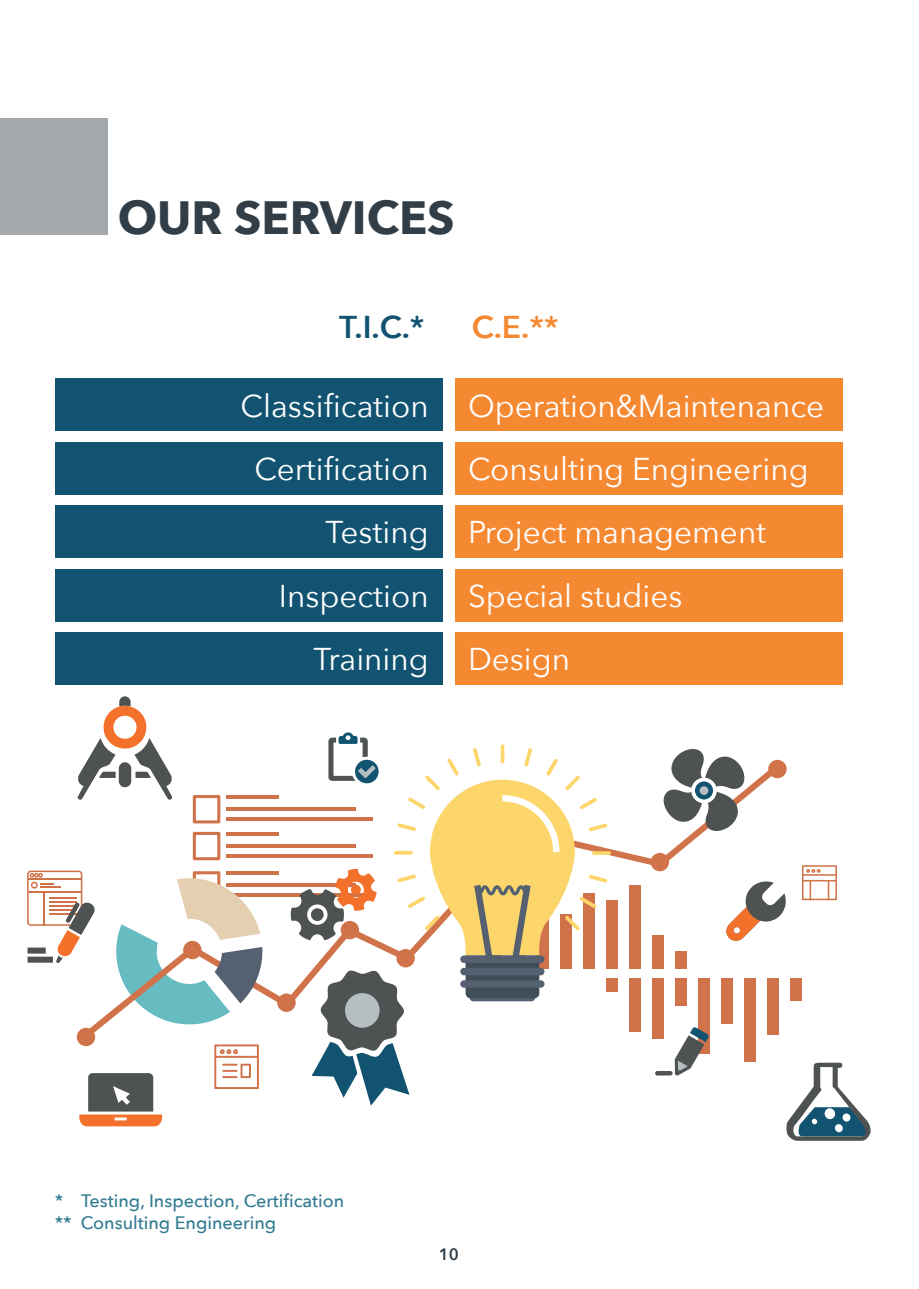
<style>
.page{position:relative;width:919px;height:1289px;background:#fff}
.page>*{position:absolute;margin:0;border:0;box-sizing:border-box;transform-origin:0 0}
.t1{font:700 46.5px "Avenir Next";color:#313e48}
.titoli-contenuti{font:31.5px "Avenir Next";color:#fff}
.titoli-contenuti-2{font:600 31.5px "Avenir Next";color:#115371}
.titoli-contenuti-3{font:600 31.5px "Avenir Next";color:#f58932}
.t2{font:500 18px "Avenir Next";color:#327c92}
.bullet-neutri{font:600 16.5px "Avenir Next";color:#313e48}
</style>
<div class="page">
<div style="left:455px;top:378px;width:387px;height:53px;background:#f58932"></div>
<div style="left:455px;top:442px;width:387px;height:52px;background:#f58932"></div>
<div style="left:455px;top:505px;width:387px;height:53px;background:#f58932"></div>
<div style="left:455px;top:569px;width:387px;height:52px;background:#f58932"></div>
<div style="left:455px;top:632px;width:387px;height:53px;background:#f58932"></div>
<div style="left:55px;top:378px;width:387px;height:53px;background:#115371"></div>
<div style="left:0;top:118px;width:107px;height:117px;background:#a3a9ad"></div>
<div style="left:55px;top:442px;width:387px;height:52px;background:#115371"></div>
<div style="left:55px;top:505px;width:387px;height:53px;background:#115371"></div>
<div style="left:55px;top:569px;width:387px;height:52px;background:#115371"></div>
<div style="left:55px;top:632px;width:387px;height:53px;background:#115371"></div>
<div style="left:744px;top:978px;width:11px;height:83px;background:#d1734a"></div>
<div style="left:790px;top:978px;width:11px;height:22px;background:#d1734a"></div>
<svg style="left:90px;top:771px;width:689px;height:267px"></svg>
<div style="left:77px;top:1027px;width:18px;height:19px;background:#d1734a;border-radius:50%"></div>
<div style="left:277px;top:993px;width:18px;height:18px;background:#d1734a;border-radius:50%"></div>
<div style="left:650px;top:852px;width:19px;height:19px;background:#d1734a;border-radius:50%"></div>
<div style="left:768px;top:759px;width:18px;height:19px;background:#d1734a;border-radius:50%"></div>
<svg style="left:115px;top:871px;width:148px;height:158px"></svg>
<svg style="left:193px;top:831px;width:27px;height:29px"></svg>
<hr style="left:226px;top:832px;width:52px;height:3px;background:#d1734a">
<hr style="left:226px;top:844px;width:129px;height:3px;background:#d1734a">
<hr style="left:226px;top:854px;width:147px;height:3px;background:#d1734a">
<svg style="left:193px;top:795px;width:27px;height:28px"></svg>
<hr style="left:226px;top:795px;width:52px;height:3px;background:#d1734a">
<hr style="left:226px;top:807px;width:129px;height:3px;background:#d1734a">
<hr style="left:226px;top:817px;width:147px;height:3px;background:#d1734a">
<svg style="left:214px;top:1044px;width:45px;height:44px"></svg>
<svg style="left:802px;top:865px;width:34px;height:35px"></svg>
<hr style="left:802px;top:880px;width:34px;height:1px;background:#d1734a">
<hr style="left:827px;top:880px;width:2px;height:20px;background:#d1734a">
<hr style="left:809px;top:880px;width:2px;height:20px;background:#d1734a">
<svg style="left:592px;top:851px;width:19px;height:4px"></svg>
<svg style="left:77px;top:696px;width:96px;height:105px"></svg>
<svg style="left:662px;top:749px;width:83px;height:83px"></svg>
<div style="left:699px;top:786px;width:9px;height:9px;background:#b5bec1;border-radius:50%"></div>
<svg style="left:290px;top:732px;width:317px;height:373px"></svg>
<svg style="left:786px;top:1062px;width:85px;height:78px"></svg>
<svg style="left:674px;top:1026px;width:35px;height:49px"></svg>
<div style="left:655px;top:1070px;width:17px;height:5px;background:#4f5252;border-radius:2px"></div>
<svg style="left:726px;top:881px;width:60px;height:61px"></svg>
<svg style="left:27px;top:870px;width:71px;height:94px"></svg>
<svg style="left:79px;top:1073px;width:83px;height:53px"></svg>
<p class="t1" style="left:118px;top:178px;width:338px">OUR SERVICES</p>
<p class="titoli-contenuti-2" style="left:339px;top:300px;width:87px">T.I.C.*</p>
<p class="titoli-contenuti-3" style="left:472px;top:300px;width:88px">C.E.**</p>
<p class="titoli-contenuti" style="left:240px;top:379px;width:190px">Classification</p>
<p class="titoli-contenuti" style="left:254px;top:442px;width:175px">Certification</p>
<p class="titoli-contenuti" style="left:325px;top:505px;width:105px">Testing</p>
<p class="titoli-contenuti" style="left:279px;top:569px;width:151px">Inspection</p>
<p class="titoli-contenuti" style="left:313px;top:632px;width:117px">Training</p>
<p class="titoli-contenuti" style="left:468px;top:379px;width:357px">Operation&amp;Maintenance</p>
<p class="titoli-contenuti" style="left:468px;top:442px;width:342px">Consulting Engineering</p>
<p class="titoli-contenuti" style="left:468px;top:505px;width:300px">Project management</p>
<p class="titoli-contenuti" style="left:468px;top:569px;width:216px">Special studies</p>
<p class="titoli-contenuti" style="left:468px;top:632px;width:103px">Design</p>
<p class="t2" style="left:55px;top:1185px;width:290px">* Testing, Inspection, Certification</p>
<p class="t2" style="left:55px;top:1207px;width:222px">** Consulting Engineering</p>
<p class="bullet-neutri" style="left:439px;top:1240px;width:22px">10</p>
</div>
